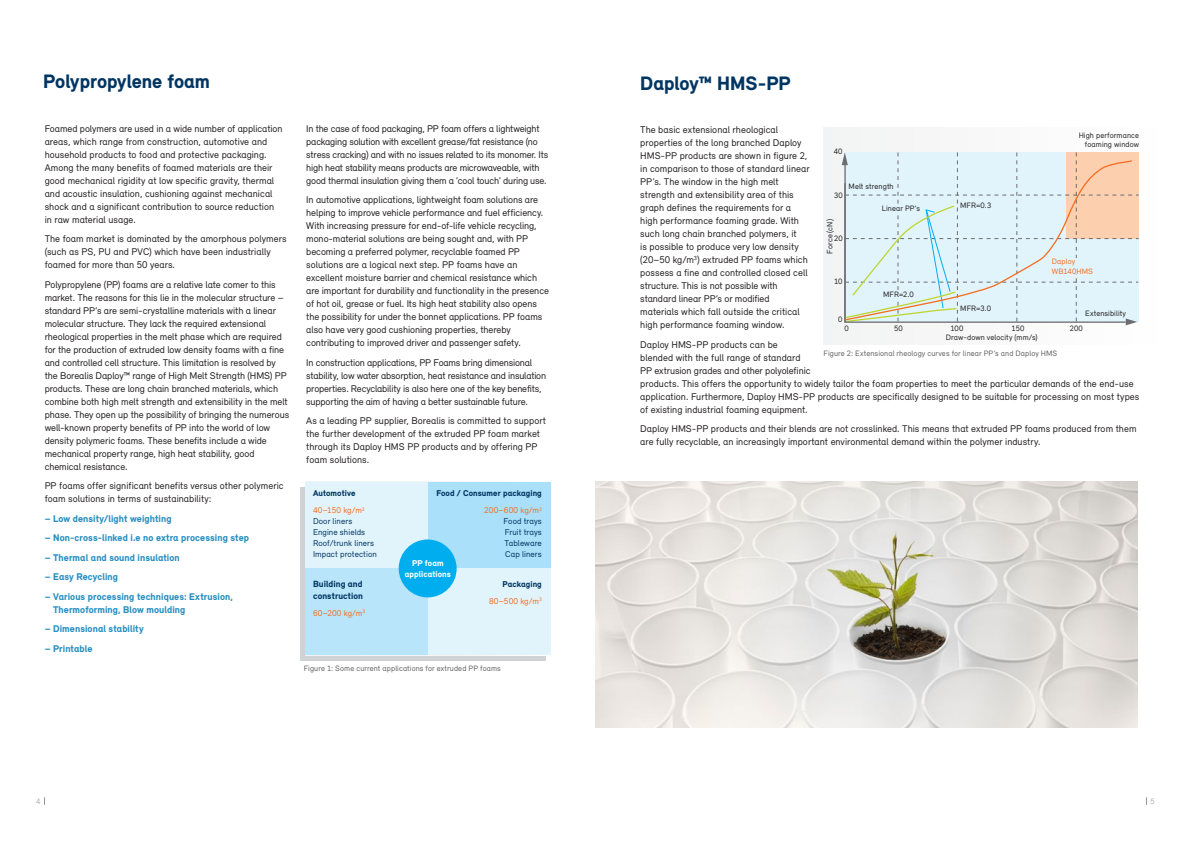
<style>
.page{position:relative;width:1191px;height:842px;background:#fff}
.page>*{position:absolute;margin:0;border:0;box-sizing:border-box;transform-origin:0 0}
.t1{font:900 20px "Relevant";letter-spacing:-.005em;color:#003562}
.t2{font:10px/13px "Relevant";letter-spacing:-.005em;color:#231f20}
.t3{font:900 10px/13px "Relevant";letter-spacing:.005em;color:#278ec1}
.t4{font:900 9.2px/11.4px "Relevant";letter-spacing:.01em;color:#003562}
.t5{font:8.7px/10.8px "Relevant";letter-spacing:.01em;color:#003562}
.t6{font:900 8.7px/17px "Relevant";letter-spacing:.01em;color:#003562}
.t7{font:8.7px/17px "Relevant";letter-spacing:.015em;color:#f36e21;text-align:right}
.t8{font:900 8.7px/10.8px "Relevant";letter-spacing:.01em;color:#fff;text-align:center}
.t9{font:8px/9.6px "Relevant";letter-spacing:.01em;color:#231f20;text-align:right}
.t10{font:8px "Relevant";letter-spacing:.015em;color:#636366}
.t11{font:8px/9.9px "Relevant";letter-spacing:.01em;color:#f36e21}
.t12{font:8px "Relevant";color:#adaeb2}
.s1{font-weight:400;color:#f36e21}
.s2{font-weight:900;color:#003562}
</style>
<div class="page">
<div style="left:824px;top:127px;width:345px;height:218px;background:#faf9fa"></div>
<svg style="left:841px;top:152px;width:297px;height:173px"></svg>
<svg style="left:844px;top:159px;width:289px;height:162px;background:#e0eaeb"></svg>
<div style="left:881px;top:205px;width:39px;height:7px;background:#e1f4fc"></div>
<div style="left:878px;top:290px;width:40px;height:8px;background:#e1f4fc"></div>
<div style="left:1051px;top:258px;width:45px;height:16px;background:#e1f4fc"></div>
<div style="left:300px;top:487px;width:245px;height:173px;background:#d1d2d4"></div>
<div style="left:428px;top:482px;width:122px;height:86px;background:#aae0f9"></div>
<div style="left:305px;top:482px;width:123px;height:86px;background:#e1f4fc"></div>
<div style="left:428px;top:568px;width:122px;height:87px;background:#e1f4fc"></div>
<div style="left:305px;top:568px;width:123px;height:87px;background:#b9e5fa"></div>
<div style="left:399px;top:539px;width:57px;height:58px;background:#00aeef;border-radius:50%"></div>
<img style="left:595px;top:482px;width:542px;height:245px">
<h1 class="t1" style="left:43px;top:69px;width:168px">Polypropylene foam</h1>
<h1 class="t1" style="left:640px;top:71px;width:152px">Daploy™ HMS-PP</h1>
<p class="t2" style="left:45px;top:121px;width:239px">Foamed polymers are used in a wide number of application areas, which range from construction, automotive and household products to food and protective packaging.<br>Among the many benefits of foamed materials are their good mechanical rigidity at low specific gravity, thermal and acoustic insulation, cushioning against mechanical shock and a significant contribution to source reduction in raw material usage.</p>
<p class="t2" style="left:45px;top:232px;width:243px">The foam market is dominated by the amorphous polymers (such as PS, PU and PVC) which have been industrially foamed for more than 50 years.</p>
<p class="t2" style="left:45px;top:277px;width:246px">Polypropylene (PP) foams are a relative late comer to this market. The reasons for this lie in the molecular structure – standard PP’s are semi-crystalline materials with a linear molecular structure. They lack the required extensional rheological properties in the melt phase which are required for the production of extruded low density foams with a fine and controlled cell structure. This limitation is resolved by the Borealis Daploy™ range of High Melt Strength (HMS) PP products. These are long chain branched materials, which combine both high melt strength and extensibility in the melt phase. They open up the possibility of bringing the numerous well-known property benefits of PP into the world of low density polymeric foams. These benefits include a wide mechanical property range, high heat stability, good chemical resistance.</p>
<p class="t2" style="left:45px;top:479px;width:240px">PP foams offer significant benefits versus other polymeric foam solutions in terms of sustainability:</p>
<p class="t3" style="left:45px;top:511px;width:128px">– Low density/light weighting</p>
<p class="t3" style="left:45px;top:531px;width:206px">– Non-cross-linked i.e no extra processing step</p>
<p class="t3" style="left:45px;top:550px;width:137px">– Thermal and sound insulation</p>
<p class="t3" style="left:45px;top:570px;width:75px">– Easy Recycling</p>
<p class="t3" style="left:53px;top:589px;width:181px;text-indent:-8px">– Various processing techniques: Extrusion,<br>Thermoforming, Blow moulding</p>
<p class="t3" style="left:45px;top:622px;width:100px">– Dimensional stability</p>
<p class="t3" style="left:45px;top:641px;width:49px">– Printable</p>
<p class="t2" style="left:306px;top:121px;width:243px">In the case of food packaging, PP foam offers a lightweight packaging solution with excellent grease/fat resistance (no stress cracking) and with no issues related to its monomer. Its high heat stability means products are microwaveable, with good thermal insulation giving them a ‘cool touch’ during use.</p>
<p class="t2" style="left:306px;top:193px;width:244px">In automotive applications, lightweight foam solutions are helping to improve vehicle performance and fuel efficiency.<br>With increasing pressure for end-of-life vehicle recycling, mono-material solutions are being sought and, with PP becoming a preferred polymer, recyclable foamed PP solutions are a logical next step. PP foams have an excellent moisture barrier and chemical resistance which are important for durability and functionality in the presence of hot oil, grease or fuel. Its high heat stability also opens the possibility for under the bonnet applications. PP foams also have very good cushioning properties, thereby contributing to improved driver and passenger safety.</p>
<p class="t2" style="left:306px;top:355px;width:241px">In construction applications, PP Foams bring dimensional stability, low water absorption, heat resistance and insulation properties. Recyclability is also here one of the key benefits, supporting the aim of having a better sustainable future.</p>
<p class="t2" style="left:306px;top:414px;width:241px">As a leading PP supplier, Borealis is committed to support the further development of the extruded PP foam market through its Daploy HMS PP products and by offering PP foam solutions.</p>
<p class="t6" style="left:313px;top:485px;width:53px">Automotive<br><span class="s1">40–150 kg/m</span><sup>3</sup></p>
<p class="t5" style="left:313px;top:516px;width:65px">Door liners<br>Engine shields<br>Roof/trunk liners<br>Impact protection</p>
<p class="t4" style="left:313px;top:578px;width:51px">Building and construction</p>
<p class="t7" style="left:313px;top:604px;width:54px">60–200 kg/m<sup>3</sup></p>
<p class="t6" style="left:436px;top:485px;width:107px;text-align:right">Food / Consumer packaging<br><span class="s1">200–600 kg/m</span><sup>3</sup></p>
<p class="t5" style="left:503px;top:516px;width:40px;text-align:justify">Food trays Fruit trays Tableware Cap liners</p>
<p class="t7" style="left:489px;top:575px;width:54px"><span class="s2">Packaging<br></span>80–500 kg/m<sup>3</sup></p>
<p class="t8" style="left:405px;top:558px;width:48px">PP foam applications</p>
<p class="t10" style="left:304px;top:663px;width:199px">Figure 1: Some current applications for extruded PP foams</p>
<p class="t2" style="left:640px;top:123px;width:171px">The basic extensional rheological properties of the long branched Daploy HMS-PP products are shown in figure 2, in comparison to those of standard linear PP’s. The window in the high melt strength and extensibility area of this graph defines the requirements for a high performance foaming grade. With such long chain branched polymers, it<br>is possible to produce very low density (20–50 kg/m<sup>3</sup>) extruded PP foams which possess a fine and controlled closed cell structure. This is not possible with standard linear PP’s or modified materials which fall outside the critical high performance foaming window.</p>
<p class="t2" style="left:640px;top:338px;width:500px">Daploy HMS-PP products can be<br>blended with the full range of standard<br>PP extrusion grades and other polyolefinic<br>products. This offers the opportunity to widely tailor the foam properties to meet the particular demands of the end-use application. Furthermore, Daploy HMS-PP products are specifically designed to be suitable for processing on most types of existing industrial foaming equipment.</p>
<p class="t2" style="left:640px;top:422px;width:498px">Daploy HMS-PP products and their blends are not crosslinked. This means that extruded PP foams produced from them are fully recyclable, an increasingly important environmental demand within the polymer industry.</p>
<p class="t9" style="left:1078px;top:130px;width:62px">High performance foaming window</p>
<p class="t9" style="left:833px;top:147px;width:10px">40</p>
<p class="t9" style="left:848px;top:181px;width:47px">Melt strength</p>
<p class="t9" style="left:881px;top:203px;width:40px">Linear PP’s</p>
<p class="t9" style="left:834px;top:190px;width:10px">30</p>
<p class="t9" style="left:960px;top:200px;width:33px">MFR=0.3</p>
<p class="t9" style="left:825px;top:254px;width:36px;rotate:-90deg">Force (cN)</p>
<p class="t9" style="left:834px;top:233px;width:10px">20</p>
<p class="t9" style="left:834px;top:276px;width:10px">10</p>
<p class="t11" style="left:1051px;top:256px;width:43px">Daploy<br>WB140HMS</p>
<p class="t9" style="left:883px;top:290px;width:32px">MFR=2.0</p>
<p class="t9" style="left:960px;top:303px;width:32px">MFR=3.0</p>
<p class="t9" style="left:1085px;top:308px;width:42px">Extensibility</p>
<p class="t9" style="left:838px;top:314px;width:6px">0</p>
<p class="t9" style="left:844px;top:323px;width:6px">0</p>
<p class="t9" style="left:894px;top:323px;width:10px">50</p>
<p class="t9" style="left:950px;top:323px;width:14px">100</p>
<p class="t9" style="left:1011px;top:323px;width:14px">150</p>
<p class="t9" style="left:1069px;top:323px;width:15px">200</p>
<p class="t9" style="left:946px;top:332px;width:93px">Draw-down velocity (mm/s)</p>
<p class="t10" style="left:823px;top:348px;width:235px">Figure 2: Extensional rheology curves for linear PP’s and Daploy HMS</p>
<p class="t12" style="left:36px;top:796px;width:6px">4</p>
<p class="t12" style="left:1150px;top:796px;width:6px">5</p>
</div>
